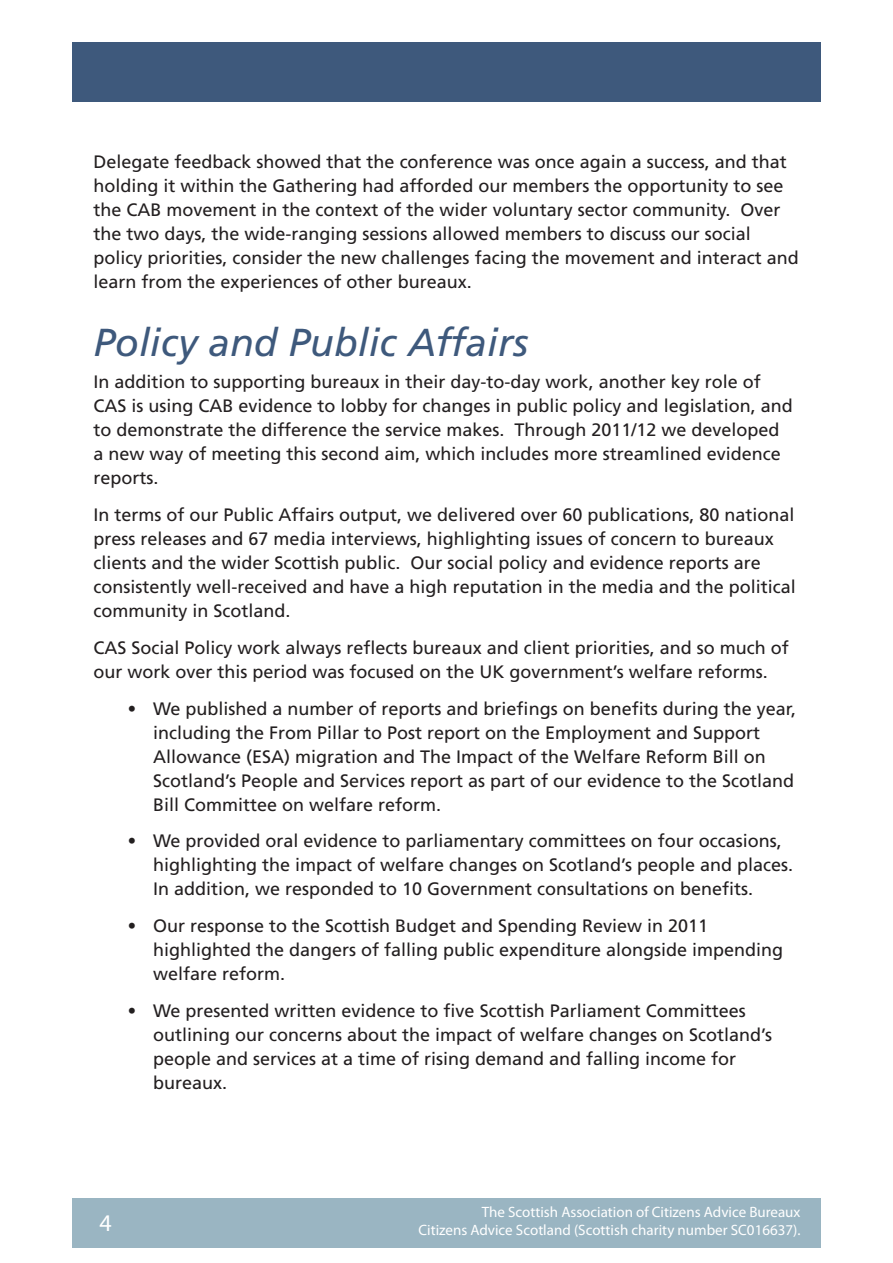
<style>
.page{position:relative;width:893px;height:1263px;background:#fff}
.page>*{position:absolute;margin:0;border:0;box-sizing:border-box;transform-origin:0 0}
.t1{font:italic 39px "Frutiger LT Std";color:#3e597c}
.t2{font:24px "Myriad Pro";color:#fff}
.t3{font:18px/24px "Frutiger LT Std";color:#231f20}
.t4{font:15px/18px "Myriad Pro";color:#fff;text-align:right}
.s1{font-family:"Arial";font-weight:900}
</style>
<div class="page">
<div style="left:72px;top:1198px;width:749px;height:49px;background:#9ab5c2"></div>
<div style="left:72px;top:43px;width:749px;height:59px;background:#3e597c"></div>
<p class="t3" style="left:94px;top:150px;width:707px">Delegate feedback showed that the conference was once again a success, and that holding it within the Gathering had afforded our members the opportunity to see the CAB movement in the context of the wider voluntary sector community. Over the two days, the wide-ranging sessions allowed members to discuss our social policy priorities, consider the new challenges facing the movement and interact and learn from the experiences of other bureaux.</p>
<p class="t1" style="left:94px;top:320px;width:436px">Policy and Public Affairs</p>
<p class="t3" style="left:94px;top:370px;width:701px">In addition to supporting bureaux in their day-to-day work, another key role of CAS is using CAB evidence to lobby for changes in public policy and legislation, and to demonstrate the difference the service makes. Through 2011/12 we developed a new way of meeting this second aim, which includes more streamlined evidence reports.</p>
<p class="t3" style="left:94px;top:503px;width:704px">In terms of our Public Affairs output, we delivered over 60 publications, 80 national press releases and 67 media interviews, highlighting issues of concern to bureaux clients and the wider Scottish public. Our social policy and evidence reports are consistently well-received and have a high reputation in the media and the political community in Scotland.</p>
<p class="t3" style="left:94px;top:636px;width:697px">CAS Social Policy work always reflects bureaux and client priorities, and so much of our work over this period was focused on the UK government’s welfare reforms.</p>
<p class="t3" style="left:153px;top:696px;width:644px;text-indent:-26px"><span class="s1">•</span> We published a number of reports and briefings on benefits during the year, including the From Pillar to Post report on the Employment and Support Allowance (ESA) migration and The Impact of the Welfare Reform Bill on Scotland’s People and Services report as part of our evidence to the Scotland Bill Committee on welfare reform.</p>
<p class="t3" style="left:153px;top:829px;width:642px;text-indent:-26px"><span class="s1">•</span> We provided oral evidence to parliamentary committees on four occasions, highlighting the impact of welfare changes on Scotland’s people and places.<br>In addition, we responded to 10 Government consultations on benefits.</p>
<p class="t3" style="left:153px;top:914px;width:632px;text-indent:-26px"><span class="s1">•</span> Our response to the Scottish Budget and Spending Review in 2011 highlighted the dangers of falling public expenditure alongside impending welfare reform.</p>
<p class="t3" style="left:153px;top:999px;width:621px;text-indent:-26px"><span class="s1">•</span> We presented written evidence to five Scottish Parliament Committees outlining our concerns about the impact of welfare changes on Scotland’s people and services at a time of rising demand and falling income for bureaux.</p>
<p class="t2" style="left:99px;top:1208px;width:14px">4</p>
<p class="t4" style="left:419px;top:1202px;width:383px">The Scottish Association of Citizens Advice Bureaux<br>Citizens Advice Scotland (Scottish charity number SC016637).</p>
</div>
